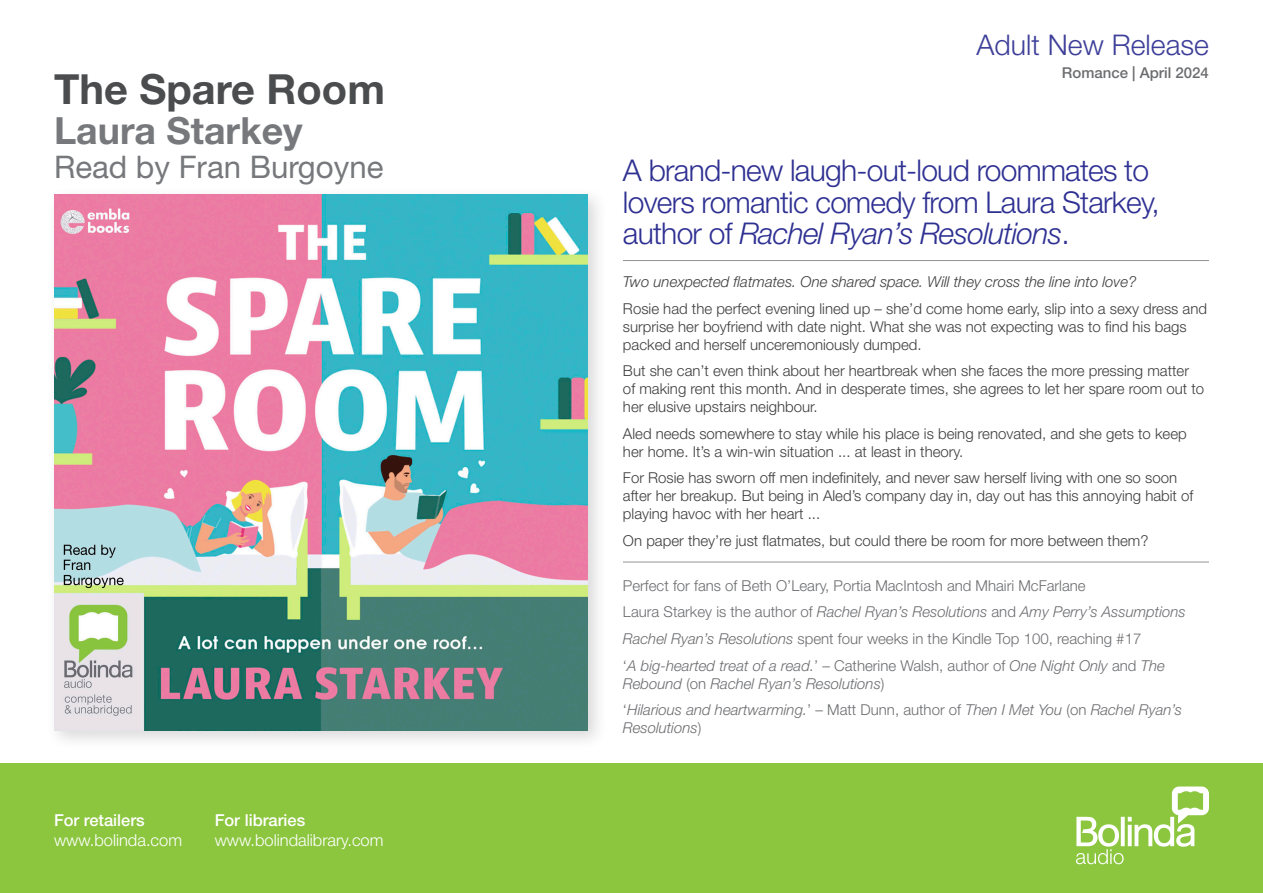
<style>
.page{position:relative;width:1263px;height:893px;background:#fff}
.page>*{position:absolute;margin:0;border:0;box-sizing:border-box;transform-origin:0 0}
.t1{font:700 41.55px "Helvetica Neue LT Std";color:#4b4c4d}
.t2{font:700 37.5px "Helvetica Neue LT Std";color:#76787b}
.t3{font:31.2px "Helvetica Neue LT Std";color:#76787b}
.Teaser_Blurb_-_Adult{font:300 30px/31.5px "Helvetica Neue LT Std";letter-spacing:-.025em;color:#2e3092}
.t4{font:300 28.5px "Helvetica Neue LT Std";color:#3e3f99}
.t5{font:300 16.5px "Helvetica Neue LT Std";color:#fff}
.t6{font:500 16.5px "Helvetica Neue LT Std";color:#fff}
.Main_Blurb{font:300 15px/18px "Helvetica Neue LT Std";color:#3e3e3f}
.Award___Quote{font:italic 300 15px/18px "Helvetica Neue LT Std";color:#6c6d70}
.Award___Quote-2{font:300 15px "Helvetica Neue LT Std";color:#6c6d70}
.Main_Blurb-2{font:italic 300 15px "Helvetica Neue LT Std";color:#3e3e3f}
.Genre___date{font:500 15px "Helvetica Neue LT Std";color:#6c6d70}
.s1{font-style:italic}
.s2{font-style:normal}
</style>
<div class="page">
<div style="left:0;top:763px;width:1263px;height:130px;background:#8bc63e"></div>
<svg style="left:1076px;top:786px;width:133px;height:78px"></svg>
<hr style="left:623px;top:562px;width:586px;height:1px;background:#939598">
<hr style="left:623px;top:260px;width:586px;height:1px;background:#939598">
<div style="left:46px;top:186px;width:562px;height:565px;background:#231f20;opacity:.17"></div>
<img style="left:54px;top:194px;width:534px;height:537px">
<p class="t1" style="left:54px;top:63px;width:332px">The Spare Room</p>
<p class="t2" style="left:54px;top:107px;width:250px">Laura Starkey</p>
<p class="t3" style="left:54px;top:149px;width:331px">Read by Fran Burgoyne</p>
<p class="t6" style="left:54px;top:811px;width:92px">For retailers</p>
<p class="t5" style="left:54px;top:830px;width:130px">www.bolinda.com</p>
<p class="t6" style="left:215px;top:811px;width:92px">For libraries</p>
<p class="t5" style="left:215px;top:830px;width:170px">www.bolindalibrary.com</p>
<p class="t4" style="left:977px;top:27px;width:234px">Adult New Release</p>
<p class="Genre___date" style="left:1062px;top:63px;width:149px">Romance | April 2024</p>
<p class="Teaser_Blurb_-_Adult" style="left:623px;top:154px;width:538px">A brand-new laugh-out-loud roommates to lovers romantic comedy from Laura Starkey, author of <span class="s1">Rachel Ryan’s Resolutions</span>.</p>
<p class="Main_Blurb-2" style="left:623px;top:273px;width:515px">Two unexpected flatmates. One shared space. Will they cross the line into love?</p>
<p class="Main_Blurb" style="left:623px;top:299px;width:586px">Rosie had the perfect evening lined up – she’d come home early, slip into a sexy dress and surprise her boyfriend with date night. What she was not expecting was to find his bags packed and herself unceremoniously dumped.</p>
<p class="Main_Blurb" style="left:623px;top:362px;width:583px">But she can’t even think about her heartbreak when she faces the more pressing matter of making rent this month. And in desperate times, she agrees to let her spare room out to her elusive upstairs neighbour.</p>
<p class="Main_Blurb" style="left:623px;top:424px;width:565px">Aled needs somewhere to stay while his place is being renovated, and she gets to keep her home. It’s a win-win situation ... at least in theory.</p>
<p class="Main_Blurb" style="left:623px;top:469px;width:572px">For Rosie has sworn off men indefinitely, and never saw herself living with one so soon after her breakup. But being in Aled’s company day in, day out has this annoying habit of playing havoc with her heart ...</p>
<p class="Main_Blurb" style="left:623px;top:531px;width:527px">On paper they’re just flatmates, but could there be room for more between them?</p>
<p class="Award___Quote-2" style="left:623px;top:576px;width:464px">Perfect for fans of Beth O’Leary, Portia MacIntosh and Mhairi McFarlane</p>
<p class="Award___Quote" style="left:623px;top:603px;width:564px"><span class="s2">Laura Starkey is the author of</span> Rachel Ryan’s Resolutions <span class="s2">and</span> Amy Perry’s Assumptions</p>
<p class="Award___Quote-2" style="left:623px;top:629px;width:520px"><span class="s1">Rachel Ryan’s Resolutions</span> spent four weeks in the Kindle Top 100, reaching #17</p>
<p class="Award___Quote" style="left:623px;top:656px;width:543px"><span class="s2">‘</span>A big-hearted treat of a read.<span class="s2">’ – Catherine Walsh, author of</span> One Night Only <span class="s2">and</span> The<br>Rebound <span class="s2">(on</span> Rachel Ryan’s Resolutions<span class="s2">)</span></p>
<p class="Award___Quote" style="left:623px;top:700px;width:561px"><span class="s2">‘</span>Hilarious and heartwarming.<span class="s2">’ – Matt Dunn, author of</span> Then I Met You <span class="s2">(on</span> Rachel Ryan’s<br>Resolutions<span class="s2">)</span></p>
</div>
